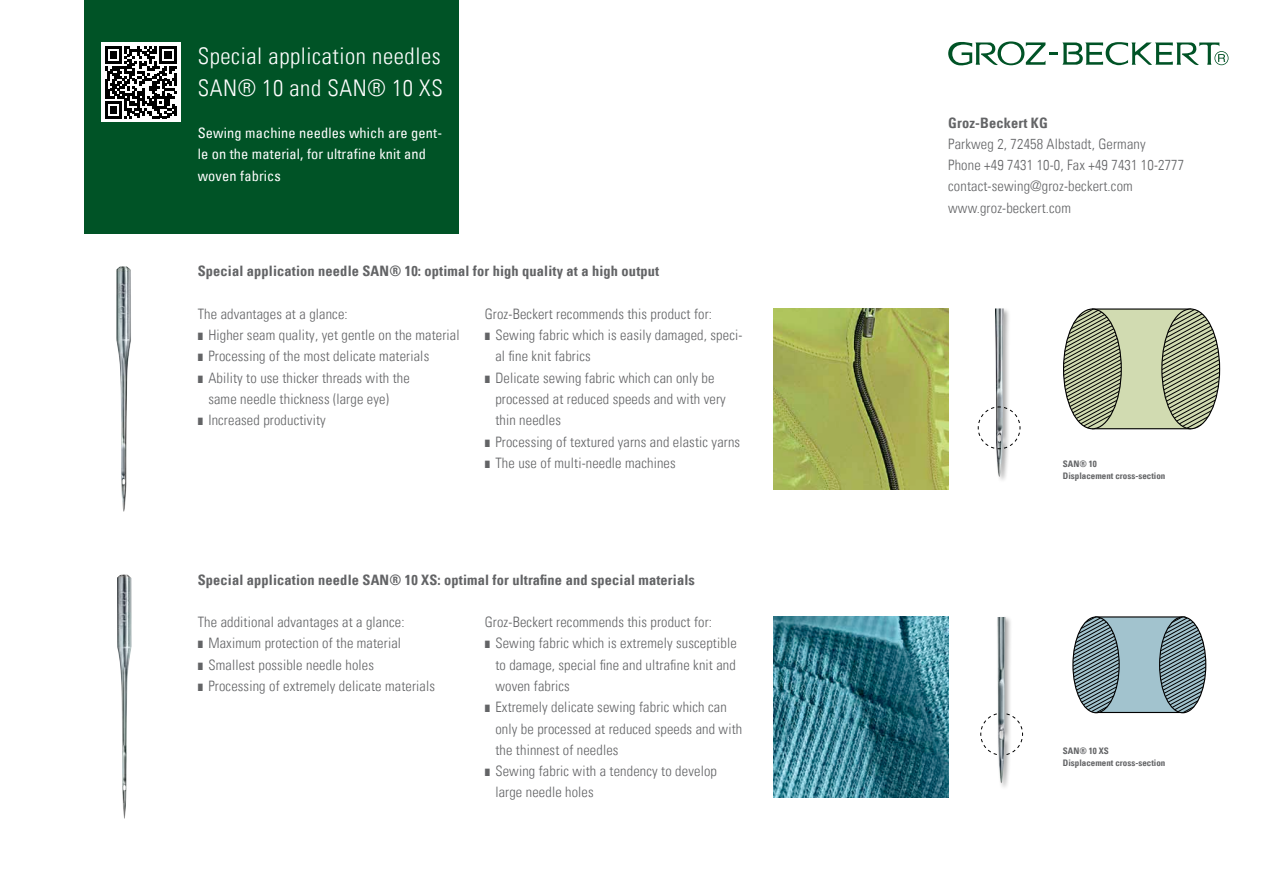
<style>
.page{position:relative;width:1263px;height:893px;background:#fff}
.page>*{position:absolute;margin:0;border:0;box-sizing:border-box;transform-origin:0 0}
.t1{font:22.95px/32px "Univers Com 47 Light Cond";letter-spacing:.025em;color:#fff}
.t2{font:14.4px/21.3px "Univers Com 47 Light Cond";letter-spacing:.01em;color:#636466}
.t3{font:14.4px "Univers Com 67 Bold Cond";letter-spacing:.01em;color:#636466}
.t4{font:condensed 14.4px/21.3px "Univers Com 57";letter-spacing:.01em;color:#fff}
.t5{font:9px/12px "Univers Com 67 Bold Cond";color:#636466}
.s1{font-family:"Monotype Sorts";font-size:10.2px}
</style>
<div class="page">
<div style="left:84px;top:0;width:374px;height:234px;background:#005326"></div>
<svg style="left:948px;top:41px;width:280px;height:25px"></svg>
<img style="left:117px;top:575px;width:15px;height:244px">
<img style="left:116px;top:266px;width:5px;height:72px">
<div style="left:1092px;top:309px;width:99px;height:120px;background:#d1dbb1"></div>
<svg style="left:1162px;top:309px;width:57px;height:120px"></svg>
<div style="left:1161px;top:308px;width:59px;height:121px;border:1px solid #000;border-radius:50%"></div>
<svg style="left:1063px;top:309px;width:58px;height:120px"></svg>
<div style="left:1063px;top:308px;width:59px;height:121px;border:1px solid #000;border-radius:50%"></div>
<div style="left:1096px;top:617px;width:89px;height:95px;background:#a2c3ce"></div>
<div style="left:1095px;top:616px;width:90px;height:97px;border:1px solid #000"></div>
<svg style="left:1159px;top:617px;width:47px;height:96px"></svg>
<div style="left:1159px;top:616px;width:47px;height:97px;border:1px solid #000;border-radius:50%"></div>
<svg style="left:1073px;top:617px;width:46px;height:96px"></svg>
<div style="left:1072px;top:616px;width:48px;height:97px;border:1px solid #000;border-radius:50%"></div>
<img style="left:773px;top:308px;width:175px;height:181px">
<img style="left:773px;top:616px;width:175px;height:181px">
<div style="left:993px;top:307px;width:18px;height:177px;background:#000;opacity:.35"></div>
<img style="left:995px;top:308px;width:8px;height:169px">
<svg style="left:977px;top:406px;width:44px;height:43px"></svg>
<svg style="left:980px;top:713px;width:43px;height:42px"></svg>
<div style="left:996px;top:615px;width:17px;height:175px;background:#000;opacity:.35"></div>
<img style="left:997px;top:617px;width:8px;height:166px">
<div style="left:101px;top:43px;width:80px;height:79px;background:#fff"></div>
<svg style="left:105px;top:46px;width:72px;height:72px"></svg>
<h1 class="t1" style="left:198px;top:40px;width:247px">Special application needles<br>SAN® 10 and SAN® 10 XS</h1>
<p class="t4" style="left:198px;top:122px;width:246px">Sewing machine needles which are gent&shy;le on the material, for ultrafine knit and woven fabrics</p>
<p class="t3" style="left:198px;top:262px;width:463px">Special application needle SAN® 10: optimal for high quality at a high output</p>
<p class="t2" style="left:198px;top:303px;width:152px">The advantages at a glance:</p>
<p class="t2" style="left:198px;top:324px;width:263px"><span class="s1">]]</span> Higher seam quality, yet gentle on the material</p>
<p class="t2" style="left:198px;top:346px;width:233px"><span class="s1">]]</span> Processing of the most delicate materials</p>
<p class="t2" style="left:198px;top:367px;width:214px"><span class="s1">]]</span> Ability to use thicker threads with the</p>
<p class="t2" style="left:208px;top:388px;width:182px">same needle thickness (large eye)</p>
<p class="t2" style="left:198px;top:409px;width:130px"><span class="s1">]]</span> Increased productivity</p>
<p class="t2" style="left:485px;top:303px;width:229px">Groz-Beckert recommends this product for:</p>
<p class="t2" style="left:485px;top:324px;width:259px"><span class="s1">]]</span> Sewing fabric which is easily damaged, speci-</p>
<p class="t2" style="left:495px;top:346px;width:97px">al fine knit fabrics</p>
<p class="t2" style="left:485px;top:367px;width:231px"><span class="s1">]]</span> Delicate sewing fabric which can only be</p>
<p class="t2" style="left:495px;top:388px;width:232px">processed at reduced speeds and with very</p>
<p class="t2" style="left:495px;top:409px;width:67px">thin needles</p>
<p class="t2" style="left:485px;top:431px;width:257px"><span class="s1">]]</span> Processing of textured yarns and elastic yarns</p>
<p class="t2" style="left:485px;top:452px;width:192px"><span class="s1">]]</span> The use of multi-needle machines</p>
<p class="t3" style="left:198px;top:571px;width:499px">Special application needle SAN® 10 XS: optimal for ultrafine and special materials</p>
<p class="t2" style="left:198px;top:611px;width:239px">The additional advantages at a glance:<br><span class="s1">]]</span> Maximum protection of the material<br><span class="s1">]]</span> Smallest possible needle holes<br><span class="s1">]]</span> Processing of extremely delicate materials</p>
<p class="t2" style="left:485px;top:611px;width:229px">Groz-Beckert recommends this product for:</p>
<p class="t2" style="left:485px;top:633px;width:253px"><span class="s1">]]</span> Sewing fabric which is extremely susceptible</p>
<p class="t2" style="left:495px;top:654px;width:242px">to damage, special fine and ultrafine knit and</p>
<p class="t2" style="left:495px;top:675px;width:76px">woven fabrics</p>
<p class="t2" style="left:485px;top:696px;width:244px"><span class="s1">]]</span> Extremely delicate sewing fabric which can</p>
<p class="t2" style="left:495px;top:718px;width:248px">only be processed at reduced speeds and with</p>
<p class="t2" style="left:495px;top:739px;width:125px">the thinnest of needles</p>
<p class="t2" style="left:485px;top:760px;width:234px"><span class="s1">]]</span> Sewing fabric with a tendency to develop</p>
<p class="t2" style="left:495px;top:782px;width:100px">large needle holes</p>
<p class="t3" style="left:948px;top:114px;width:101px">Groz-Beckert KG</p>
<p class="t2" style="left:948px;top:133px;width:237px">Parkweg 2, 72458 Albstadt, Germany<br>Phone +49 7431 10-0, Fax +49 7431 10-2777 contact-sewing@groz-beckert.com www.groz-beckert.com</p>
<p class="t5" style="left:1063px;top:458px;width:104px">SAN® 10<br>Displacement cross-section</p>
<p class="t5" style="left:1063px;top:745px;width:104px">SAN® 10 XS<br>Displacement cross-section</p>
</div>
